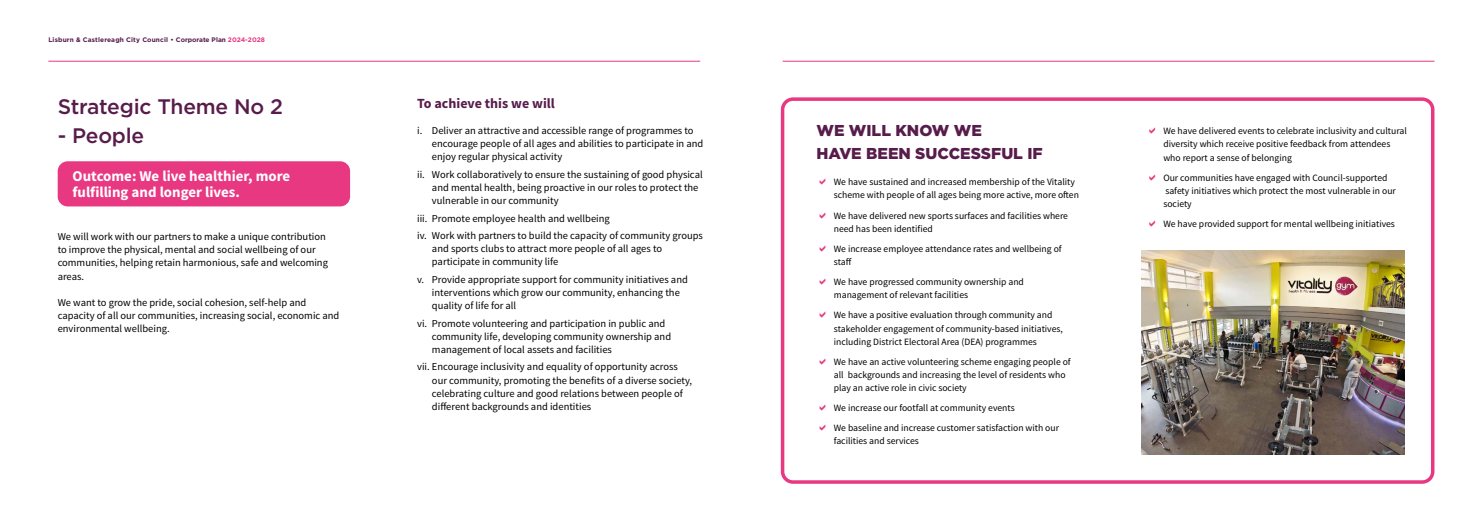
<style>
.page{position:relative;width:1474px;height:521px;background:#fff}
.page>*{position:absolute;margin:0;border:0;box-sizing:border-box;transform-origin:0 0}
.t1{font:500 21px "Gotham";letter-spacing:-.01em;color:#581c4b}
.t2{font:900 15.75px/22.8px "Gotham";color:#581c4b}
.t3{font:700 14.88px/16.6px "Source Sans Pro";color:#fff}
.t4{font:700 14px "Source Sans Pro";color:#581c4b}
.t5{font:10.5px/13.1px "Source Sans Pro";color:#000}
.t6{font:9.62px/13.1px "Source Sans Pro";color:#000}
.t7{font:700 6.56px "Gotham";letter-spacing:.02em;color:#581c4b}
.s1{color:#e83882}
</style>
<div class="page">
<div style="left:780px;top:97px;width:654px;height:387px;border:4px solid #e83882;border-radius:10px"></div>
<img style="left:1141px;top:251px;width:262px;height:203px">
<div style="left:58px;top:161px;width:292px;height:45px;background:#e83882;border-radius:10px"></div>
<hr style="left:48px;top:61px;width:652px;height:1px;background:#e83882">
<hr style="left:782px;top:61px;width:652px;height:1px;background:#e83882">
<p class="t7" style="left:48px;top:36px;width:218px">Lisburn &amp; Castlereagh City Council • Corporate Plan <span class="s1">2024-2028</span></p>
<h1 class="t1" style="left:58px;top:93px;width:227px">Strategic Theme No 2</h1>
<h1 class="t1" style="left:58px;top:122px;width:88px">- People</h1>
<h3 class="t3" style="left:73px;top:168px;width:219px">Outcome: We live healthier, more fulfilling and longer lives.</h3>
<p class="t5" style="left:58px;top:230px;width:272px">We will work with our partners to make a unique contribution to improve the physical, mental and social wellbeing of our communities, helping retain harmonious, safe and welcoming areas.</p>
<p class="t5" style="left:58px;top:296px;width:283px">We want to grow the pride, social cohesion, self-help and capacity of all our communities, increasing social, economic and environmental wellbeing.</p>
<h3 class="t4" style="left:417px;top:94px;width:139px">To achieve this we will</h3>
<p class="t5" style="left:432px;top:124px;width:273px;text-indent:-15px">i. Deliver an attractive and accessible range of programmes to encourage people of all ages and abilities to participate in and enjoy regular physical activity</p>
<p class="t5" style="left:432px;top:168px;width:272px;text-indent:-15px">ii. Work collaboratively to ensure the sustaining of good physical and mental health, being proactive in our roles to protect the vulnerable in our community</p>
<p class="t5" style="left:417px;top:210px;width:287px;line-height:17.5px">iii. Promote employee health and wellbeing<br>iv. Work with partners to build the capacity of community groups</p>
<p class="t5" style="left:432px;top:242px;width:232px">and sports clubs to attract more people of all ages to participate in community life</p>
<p class="t5" style="left:432px;top:273px;width:257px;text-indent:-15px">v. Provide appropriate support for community initiatives and interventions which grow our community, enhancing the quality of life for all</p>
<p class="t5" style="left:432px;top:317px;width:241px;text-indent:-15px">vi. Promote volunteering and participation in public and community life, developing community ownership and management of local assets and facilities</p>
<p class="t5" style="left:432px;top:361px;width:262px;text-indent:-15px">vii. Encourage inclusivity and equality of opportunity across our community, promoting the benefits of a diverse society, celebrating culture and good relations between people of different backgrounds and identities</p>
<h2 class="t2" style="left:816px;top:119px;width:228px">WE WILL KNOW WE<br>HAVE BEEN SUCCESSFUL IF</h2>
<p class="t6" style="left:833px;top:176px;width:247px">We have sustained and increased membership of the Vitality scheme with people of all ages being more active, more often</p>
<p class="t6" style="left:833px;top:209px;width:236px">We have delivered new sports surfaces and facilities where need has been identified</p>
<p class="t6" style="left:833px;top:242px;width:229px">We increase employee attendance rates and wellbeing of staff</p>
<p class="t6" style="left:833px;top:275px;width:192px">We have progressed community ownership and management of relevant facilities</p>
<p class="t6" style="left:833px;top:309px;width:231px">We have a positive evaluation through community and stakeholder engagement of community-based initiatives, including District Electoral Area (DEA) programmes</p>
<p class="t6" style="left:833px;top:355px;width:238px">We have an active volunteering scheme engaging people of all backgrounds and increasing the level of residents who play an active role in civic society</p>
<p class="t6" style="left:833px;top:398px;width:227px;line-height:20.1px">We increase our footfall at community events<br>We baseline and increase customer satisfaction with our</p>
<p class="t6" style="left:833px;top:435px;width:87px">facilities and services</p>
<p class="t6" style="left:1163px;top:125px;width:245px">We have delivered events to celebrate inclusivity and cultural diversity which receive positive feedback from attendees who report a sense of belonging</p>
<p class="t6" style="left:1163px;top:171px;width:234px">Our communities have engaged with Council-supported safety initiatives which protect the most vulnerable in our society</p>
<p class="t6" style="left:1163px;top:217px;width:233px">We have provided support for mental wellbeing initiatives</p>
</div>
